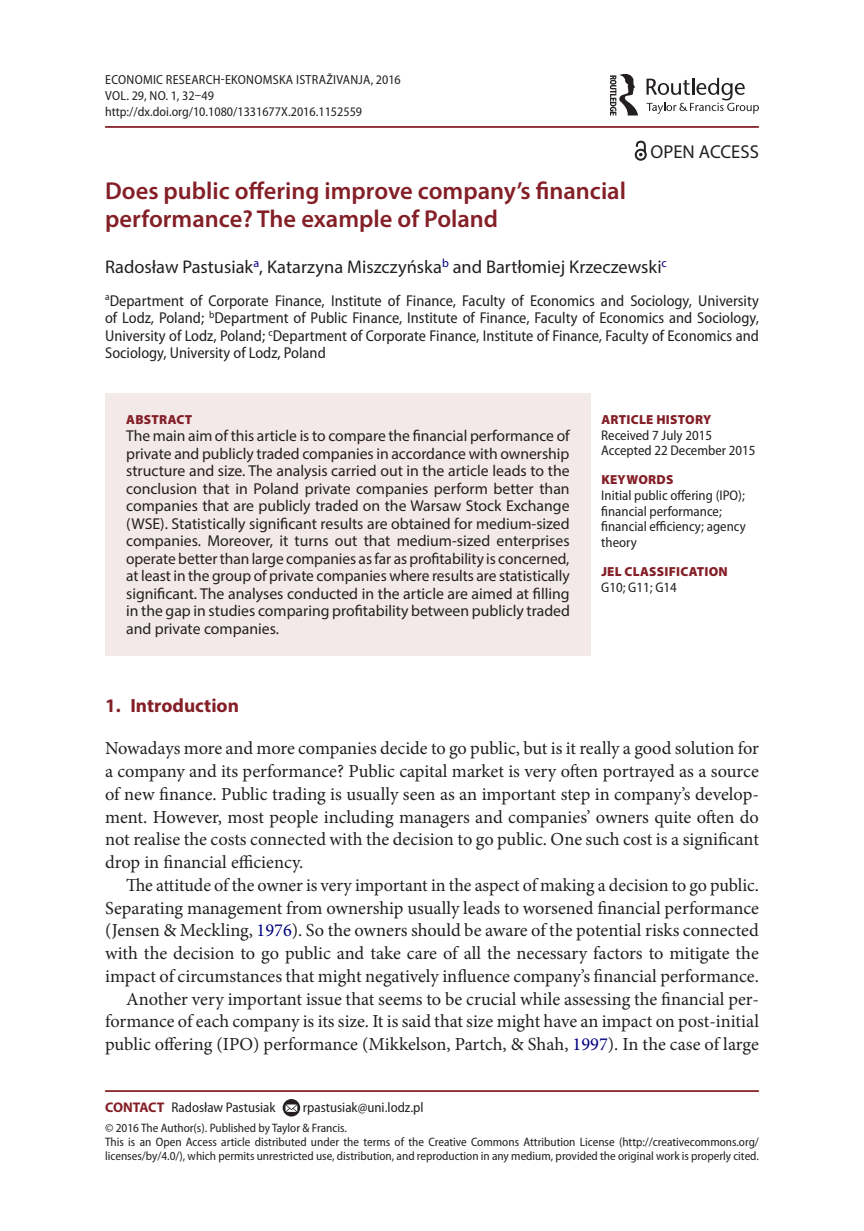
<style>
.page{position:relative;width:864px;height:1231px;background:#fff}
.page>*{position:absolute;margin:0;border:0;box-sizing:border-box;transform-origin:0 0}
.t1{font:600 24.5px/28px "Myriad Pro";color:#841f27}
.t2{font:700 19.25px "Myriad Pro";color:#841f27}
.t3{font:18.72px "Myriad Pro";color:#231f20}
.t4{font:18.38px/22.8px "Minion Pro";color:#231f20;text-align:justify}
.t5{font:18.38px "Myriad Pro";color:#231f20}
.t6{font:15.75px/17.5px "Myriad Pro";color:#231f20;text-align:justify}
.t7{font:semi-condensed 15.75px/17.5px "Myriad Pro";color:#231f20;text-align:justify}
.t8{font:semi-condensed 14px/15.8px "Myriad Pro";color:#231f20}
.t9{font:semi-condensed 13.12px/15.8px "Myriad Pro";color:#231f20}
.t10{font:900 13.12px "Myriad Pro";letter-spacing:.02em;color:#841f27}
.t11{font:semi-condensed 12.25px/14px "Myriad Pro";color:#231f20}
.s1{color:#000080}
.s2{font-weight:700;font-stretch:normal;color:#841f27}
</style>
<div class="page">
<hr style="left:105px;top:126px;width:653px;height:2px;background:#841f27">
<div style="left:105px;top:393px;width:485px;height:262px;background:#f3e9e9"></div>
<hr style="left:105px;top:1090px;width:653px;height:1px;background:#841f27">
<svg style="left:282px;top:1098px;width:18px;height:18px"></svg>
<svg style="left:285px;top:1104px;width:12px;height:7px"></svg>
<svg style="left:646px;top:78px;width:112px;height:36px"></svg>
<svg style="left:609px;top:74px;width:28px;height:42px"></svg>
<svg style="left:634px;top:141px;width:12px;height:20px"></svg>
<p class="t9" style="left:105px;top:72px;width:297px">Economic Research-Ekonomska Istraživanja, 2016<br>VO L. 29, NO. 1, 32–49 http://dx.doi.org/10.1080/1331677X.2016.1152559</p>
<p class="t3" style="left:650px;top:140px;width:110px">OPEN ACCESS</p>
<h1 class="t1" style="left:105px;top:177px;width:522px">Does public offering improve company’s financial performance? The example of Poland</h1>
<p class="t5" style="left:105px;top:256px;width:563px">Radosław Pastusiak<sup>a</sup>, Katarzyna Miszczyńska<sup>b</sup> and Bartłomiej Krzeczewski<sup>c</sup></p>
<p class="t7" style="left:105px;top:292px;width:655px"><sup>a</sup>Department of Corporate Finance, Institute of Finance, Faculty of Economics and Sociology, University of Lodz, Poland; <sup>b</sup>Department of Public Finance, Institute of Finance, Faculty of Economics and Sociology, University of Lodz, Poland; <sup>c</sup>Department of Corporate Finance, Institute of Finance, Faculty of Economics and Sociology, University of Lodz, Poland</p>
<p class="t10" style="left:126px;top:412px;width:68px">ABSTRACT</p>
<p class="t6" style="left:126px;top:427px;width:445px">The main aim of this article is to compare the financial performance of private and publicly traded companies in accordance with ownership structure and size. The analysis carried out in the article leads to the conclusion that in Poland private companies perform better than companies that are publicly traded on the Warsaw Stock Exchange (WSE). Statistically significant results are obtained for medium-sized companies. Moreover, it turns out that medium-sized enterprises operate better than large companies as far as profitability is concerned, at least in the group of private companies where results are statistically significant. The analyses conducted in the article are aimed at filling in the gap in studies comparing profitability between publicly traded and private companies.</p>
<p class="t10" style="left:601px;top:412px;width:111px">ARTICLE HISTORY</p>
<p class="t8" style="left:601px;top:427px;width:156px">Received 7 July 2015<br>Accepted 22 December 2015</p>
<p class="t10" style="left:601px;top:472px;width:74px">KEYWORDS</p>
<p class="t8" style="left:601px;top:487px;width:146px">Initial public offering (IPO); financial performance; financial efficiency; agency theory</p>
<p class="t10" style="left:601px;top:564px;width:128px">JEL CLASSIFICATION</p>
<p class="t8" style="left:601px;top:579px;width:77px">G10; G11; G14</p>
<p class="t2" style="left:105px;top:692px;width:135px">1. Introduction</p>
<p class="t4" style="left:105px;top:737px;width:655px">Nowadays more and more companies decide to go public, but is it really a good solution for a company and its performance? Public capital market is very often portrayed as a source of new finance. Public trading is usually seen as an important step in company’s develop&shy;ment. However, most people including managers and companies’ owners quite often do not realise the costs connected with the decision to go public. One such cost is a significant drop in financial efficiency.</p>
<p class="t4" style="left:105px;top:873px;width:655px;text-align:right">The attitude of the owner is very important in the aspect of making a decision to go public.<br>Separating management from ownership usually leads to worsened financial performance (Jensen &amp; Meckling, <span class="s1">1976</span>). So the owners should be aware of the potential risks connected with the decision to go public and take care of all the necessary factors to mitigate the impact of circumstances that might negatively influence company’s financial performance.<br>Another very important issue that seems to be crucial while assessing the financial per&shy;formance of each company is its size. It is said that size might have an impact on post-initial public offering (IPO) performance (Mikkelson, Partch, &amp; Shah, <span class="s1">1997</span>). In the case of large</p>
<p class="t8" style="left:105px;top:1099px;width:172px"><span class="s2">CONTACT</span> Radosław Pastusiak</p>
<p class="t8" style="left:303px;top:1099px;width:122px">rpastusiak@uni.lodz.pl</p>
<p class="t11" style="left:105px;top:1121px;width:655px">© 2016 The Author(s). Published by Taylor &amp; Francis.<br>This is an Open Access article distributed under the terms of the Creative Commons Attribution License (http://creativecommons.org/ licenses/by/4.0/), which permits unrestricted use, distribution, and reproduction in any medium, provided the original work is properly cited.</p>
</div>
